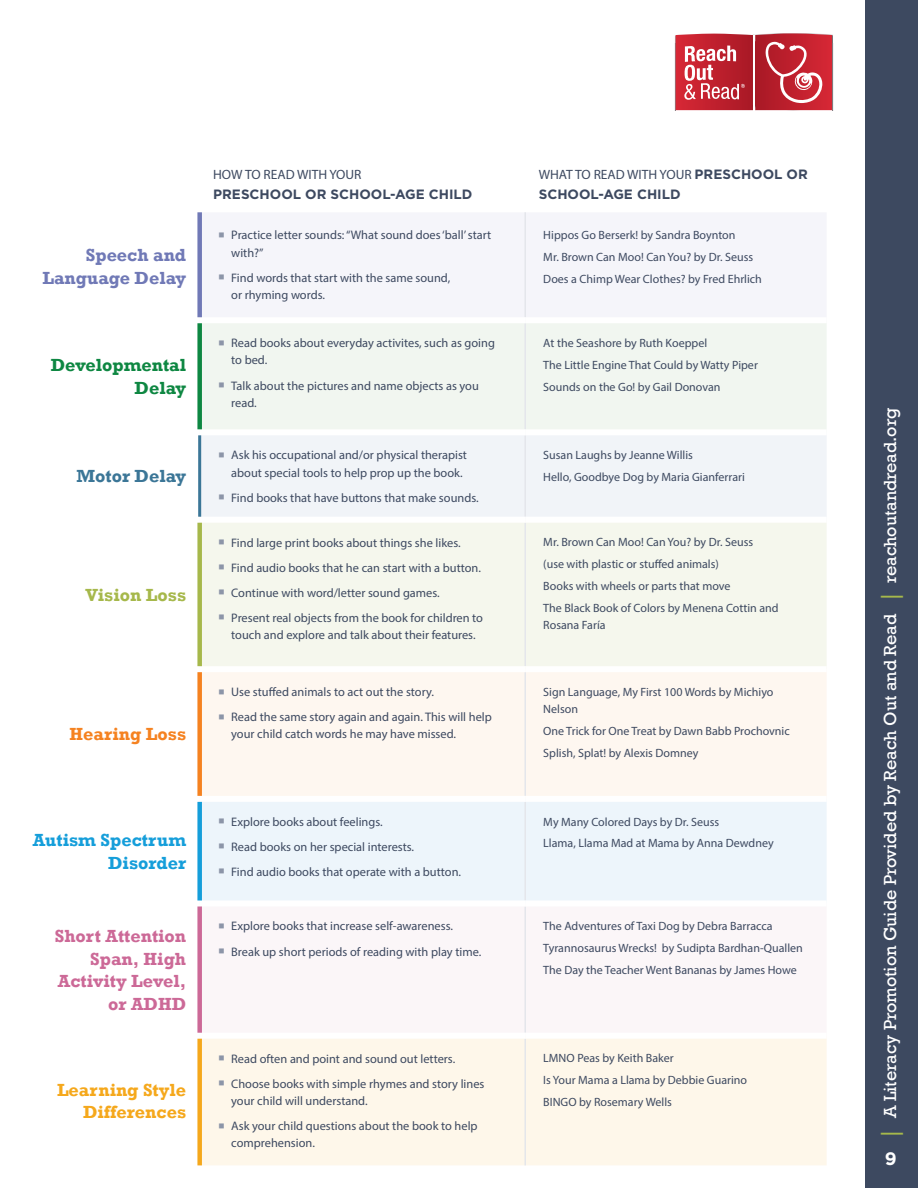
<style>
.page{position:relative;width:918px;height:1188px;background:#fff}
.page>*{position:absolute;margin:0;border:0;box-sizing:border-box;transform-origin:0 0}
.t1{font:18px "Rockwell";color:#fff}
.body{font:700 18px/22.5px "Rockwell";color:#cc6997;text-align:right}
.body-2{font:700 18px/22.5px "Rockwell";color:#f5a81c;text-align:right}
.Table_Disabilites{font:700 18px/22.5px "Rockwell";color:#7079b6;text-align:right}
.body-3{font:700 18px/22.5px "Rockwell";color:#159eda;text-align:right}
.Table_Disabilites-2{font:700 18px/22.5px "Rockwell";color:#0e8742;text-align:right}
.body-4{font:700 18px "Rockwell";color:#f58220}
.Table_Disabilites-3{font:700 18px "Rockwell";color:#3b7697}
.body-5{font:700 18px "Rockwell";color:#a6b84b}
.disability_name_smal{font:700 18px "Gotham";color:#fff}
.Table_headers{font:700 13.5px/19.5px "Gotham";color:#3d4960}
.t2{font:12.3px/17.2px "Myriad Pro";color:#3d4960}
.Table_book_title{font:12px/17.2px "Myriad Pro";color:#3d4960}
.s1{font-family:"Myriad Pro";font-weight:400}
.s2{font-size:24px;color:#a6b84b}
</style>
<div class="page">
<div style="left:202px;top:323px;width:624px;height:106px;background:#f1f6f0"></div>
<div style="left:201px;top:435px;width:625px;height:82px;background:#f1f4f8"></div>
<div style="left:202px;top:523px;width:625px;height:143px;background:#f5f7ed"></div>
<div style="left:202px;top:672px;width:624px;height:124px;background:#fef7f0"></div>
<div style="left:202px;top:802px;width:625px;height:98px;background:#edf5fb"></div>
<div style="left:202px;top:1039px;width:625px;height:126px;background:#fef7ea"></div>
<hr style="left:524px;top:212px;width:2px;height:105px;background:#e4e6eb">
<hr style="left:524px;top:323px;width:2px;height:106px;background:#e4e6eb">
<hr style="left:524px;top:435px;width:2px;height:82px;background:#e4e6eb">
<hr style="left:524px;top:523px;width:2px;height:143px;background:#e4e6eb">
<hr style="left:524px;top:672px;width:2px;height:124px;background:#e4e6eb">
<hr style="left:524px;top:802px;width:2px;height:98px;background:#e4e6eb">
<hr style="left:524px;top:906px;width:2px;height:127px;background:#e4e6eb">
<hr style="left:524px;top:1039px;width:2px;height:126px;background:#e4e6eb">
<div style="left:197px;top:212px;width:5px;height:105px;background:#7079b6"></div>
<div style="left:197px;top:323px;width:5px;height:106px;background:#0e8742"></div>
<hr style="left:198px;top:435px;width:3px;height:82px;background:#3b7697">
<div style="left:197px;top:523px;width:5px;height:143px;background:#a6b84b"></div>
<div style="left:197px;top:672px;width:5px;height:124px;background:#f58220"></div>
<div style="left:197px;top:802px;width:5px;height:98px;background:#159eda"></div>
<div style="left:197px;top:906px;width:5px;height:127px;background:#cc6997"></div>
<div style="left:197px;top:1039px;width:5px;height:126px;background:#f5a81c"></div>
<img style="left:675px;top:34px;width:158px;height:9px">
<img style="left:675px;top:43px;width:1px;height:67px">
<img style="left:832px;top:43px;width:1px;height:67px">
<svg style="left:676px;top:33px;width:156px;height:77px;background:#c94550"></svg>
<div style="left:866px;top:0;width:52px;height:1188px;background:#3d4960"></div>
<svg style="left:219px;top:340px;width:5px;height:5px"></svg>
<svg style="left:219px;top:383px;width:5px;height:4px"></svg>
<svg style="left:219px;top:452px;width:5px;height:5px"></svg>
<svg style="left:219px;top:495px;width:5px;height:5px"></svg>
<svg style="left:219px;top:540px;width:5px;height:5px"></svg>
<svg style="left:219px;top:565px;width:5px;height:5px"></svg>
<svg style="left:219px;top:590px;width:5px;height:5px"></svg>
<svg style="left:219px;top:615px;width:5px;height:5px"></svg>
<svg style="left:219px;top:689px;width:5px;height:5px"></svg>
<svg style="left:219px;top:714px;width:5px;height:5px"></svg>
<svg style="left:219px;top:819px;width:5px;height:5px"></svg>
<svg style="left:219px;top:844px;width:5px;height:5px"></svg>
<svg style="left:219px;top:869px;width:5px;height:5px"></svg>
<svg style="left:219px;top:1056px;width:5px;height:5px"></svg>
<svg style="left:219px;top:1081px;width:5px;height:5px"></svg>
<svg style="left:219px;top:1123px;width:5px;height:5px"></svg>
<p class="Table_Disabilites" style="left:43px;top:244px;width:145px">Speech and<br>Language Delay</p>
<p class="Table_Disabilites-2" style="left:51px;top:354px;width:137px">Developmental<br>Delay</p>
<p class="Table_Disabilites-3" style="left:76px;top:465px;width:111px">Motor Delay</p>
<p class="body-5" style="left:86px;top:584px;width:102px">Vision Loss</p>
<p class="body-4" style="left:70px;top:723px;width:118px">Hearing Loss</p>
<p class="body-3" style="left:33px;top:829px;width:155px">Autism Spectrum<br>Disorder</p>
<p class="body" style="left:55px;top:925px;width:133px">Short Attention<br>Span, High<br>Activity Level, or ADHD</p>
<p class="body-2" style="left:57px;top:1078px;width:131px">Learning Style<br>Differences</p>
<p class="Table_headers" style="left:213px;top:165px;width:261px"><span class="s1">HOW TO READ WITH YOUR<br></span>PRESCHOOL OR SCHOOL-AGE CHILD</p>
<p class="Table_headers" style="left:539px;top:165px;width:271px"><span class="s1">WHAT TO READ WITH YOUR</span> PRESCHOOL OR<br>SCHOOL-AGE CHILD</p>
<p class="t2" style="left:231px;top:226px;width:262px">Practice letter sounds: “What sound does ‘ball’ start with?”</p>
<p class="t2" style="left:231px;top:269px;width:221px">Find words that start with the same sound, or rhyming words.</p>
<p class="t2" style="left:231px;top:334px;width:265px">Read books about everyday activites, such as going to bed.</p>
<p class="t2" style="left:231px;top:377px;width:249px">Talk about the pictures and name objects as you read.</p>
<p class="t2" style="left:231px;top:446px;width:237px">Ask his occupational and/or physical therapist about special tools to help prop up the book.</p>
<p class="t2" style="left:231px;top:489px;width:249px">Find books that have buttons that make sounds.</p>
<p class="t2" style="left:231px;top:534px;width:231px">Find large print books about things she likes.</p>
<p class="t2" style="left:231px;top:559px;width:251px">Find audio books that he can start with a button.</p>
<p class="t2" style="left:231px;top:584px;width:210px">Continue with word/letter sound games.</p>
<p class="t2" style="left:231px;top:609px;width:253px">Present real objects from the book for children to touch and explore and talk about their features.</p>
<p class="t2" style="left:231px;top:683px;width:204px">Use stuffed animals to act out the story.</p>
<p class="t2" style="left:231px;top:708px;width:262px">Read the same story again and again. This will help your child catch words he may have missed.</p>
<p class="t2" style="left:231px;top:813px;width:153px">Explore books about feelings.</p>
<p class="t2" style="left:231px;top:838px;width:184px">Read books on her special interests.</p>
<p class="t2" style="left:231px;top:863px;width:231px">Find audio books that operate with a button.</p>
<p class="t2" style="left:231px;top:918px;width:223px">Explore books that increase self-awareness.</p>
<p class="t2" style="left:231px;top:943px;width:252px">Break up short periods of reading with play time.</p>
<p class="t2" style="left:231px;top:1050px;width:225px">Read often and point and sound out letters.</p>
<p class="t2" style="left:231px;top:1075px;width:255px">Choose books with simple rhymes and story lines your child will understand.</p>
<p class="t2" style="left:231px;top:1117px;width:248px">Ask your child questions about the book to help comprehension.</p>
<p class="Table_book_title" style="left:543px;top:226px;width:194px">Hippos Go Berserk! by Sandra Boynton</p>
<p class="Table_book_title" style="left:543px;top:248px;width:211px">Mr. Brown Can Moo! Can You? by Dr. Seuss</p>
<p class="Table_book_title" style="left:543px;top:270px;width:220px">Does a Chimp Wear Clothes? by Fred Ehrlich</p>
<p class="Table_book_title" style="left:543px;top:334px;width:165px">At the Seashore by Ruth Koeppel</p>
<p class="Table_book_title" style="left:543px;top:356px;width:216px">The Little Engine That Could by Watty Piper</p>
<p class="Table_book_title" style="left:543px;top:378px;width:179px">Sounds on the Go! by Gail Donovan</p>
<p class="Table_book_title" style="left:543px;top:446px;width:151px">Susan Laughs by Jeanne Willis</p>
<p class="Table_book_title" style="left:543px;top:468px;width:203px">Hello, Goodbye Dog by Maria Gianferrari</p>
<p class="Table_book_title" style="left:543px;top:534px;width:211px">Mr. Brown Can Moo! Can You? by Dr. Seuss</p>
<p class="Table_book_title" style="left:543px;top:555px;width:177px">(use with plastic or stuffed animals)</p>
<p class="Table_book_title" style="left:543px;top:577px;width:189px">Books with wheels or parts that move</p>
<p class="Table_book_title" style="left:543px;top:599px;width:237px">The Black Book of Colors by Menena Cottin and<br>Rosana Faría</p>
<p class="Table_book_title" style="left:543px;top:683px;width:232px">Sign Language, My First 100 Words by Michiyo<br>Nelson</p>
<p class="Table_book_title" style="left:543px;top:722px;width:248px">One Trick for One Treat by Dawn Babb Prochovnic</p>
<p class="Table_book_title" style="left:543px;top:744px;width:157px">Splish, Splat! by Alexis Domney</p>
<p class="Table_book_title" style="left:543px;top:813px;width:178px">My Many Colored Days by Dr. Seuss</p>
<p class="Table_book_title" style="left:543px;top:835px;width:232px">Llama, Llama Mad at Mama by Anna Dewdney</p>
<p class="Table_book_title" style="left:543px;top:917px;width:231px">The Adventures of Taxi Dog by Debra Barracca</p>
<p class="Table_book_title" style="left:543px;top:939px;width:261px">Tyrannosaurus Wrecks! by Sudipta Bardhan-Quallen</p>
<p class="Table_book_title" style="left:543px;top:961px;width:255px">The Day the Teacher Went Bananas by James Howe</p>
<p class="Table_book_title" style="left:543px;top:1050px;width:132px">LMNO Peas by Keith Baker</p>
<p class="Table_book_title" style="left:543px;top:1071px;width:205px">Is Your Mama a Llama by Debbie Guarino</p>
<p class="Table_book_title" style="left:543px;top:1093px;width:130px">BINGO by Rosemary Wells</p>
<p class="t1" style="left:880px;top:1140px;width:733px;rotate:-90deg"><span class="s2">|</span> A Literacy Promotion Guide Provided by Reach Out and Read <span class="s2">|</span> reachoutandread.org</p>
<p class="disability_name_smal" style="left:885px;top:1147px;width:13px">9</p>
</div>
